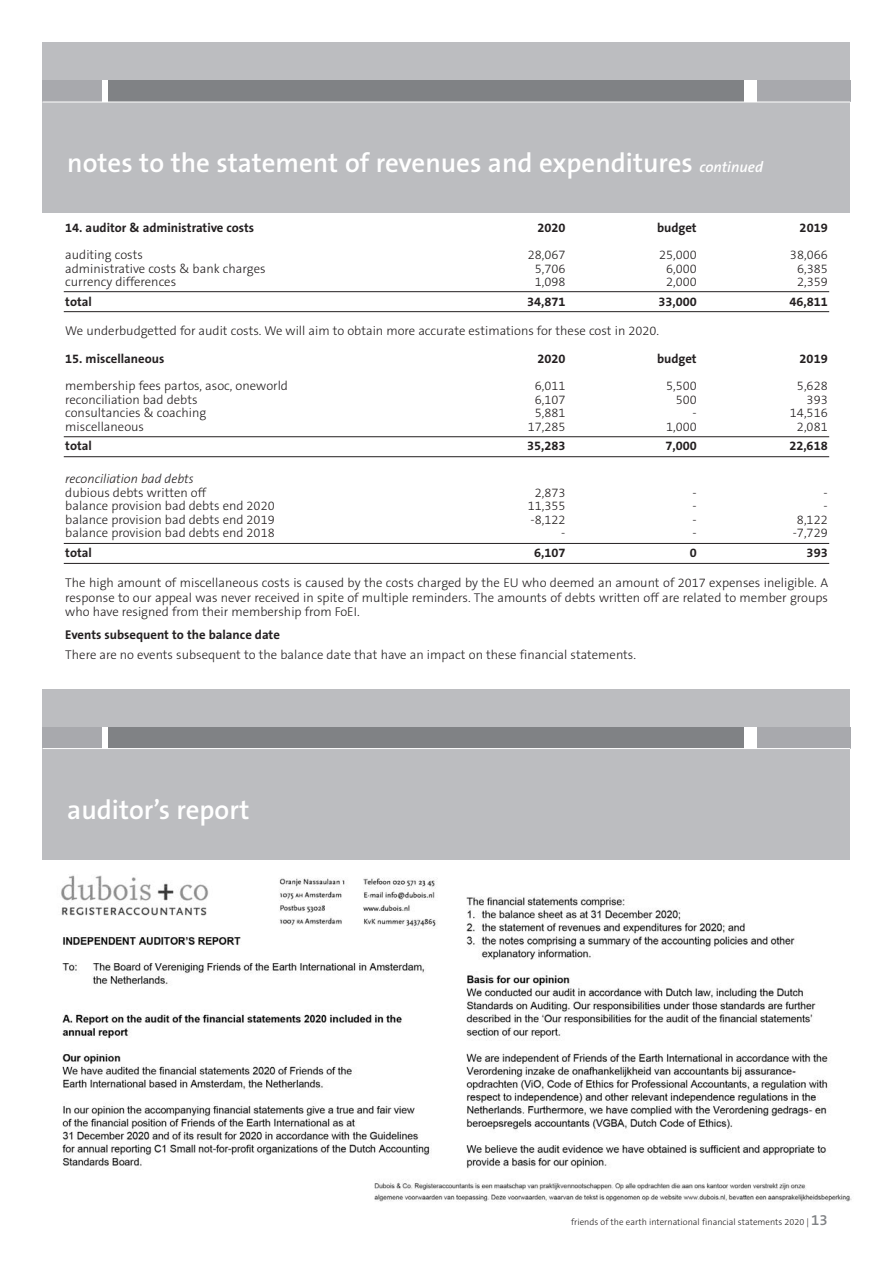
<style>
.page{position:relative;width:893px;height:1263px;background:#fff}
.page>*{position:absolute;margin:0;border:0;box-sizing:border-box;transform-origin:0 0}
.t1{font:600 27px "The Sans B6";color:#fff}
.t2{font:300 12.75px/13.5px "The Sans B3";color:#231f20}
.t3{font:700 12.75px/27px "The Sans B7";color:#231f20}
.t4{font:300 9px "The Sans B3";color:#231f20}
.s1{font-style:italic;font-size:15px}
.s2{font-family:"The Sans B3";font-weight:300}
.s3{font-family:"The Sans B7";font-weight:700}
.s4{font-style:italic}
.s5{font-family:"The Sans B6";font-weight:600;font-size:15px;color:#808285}
</style>
<div class="page">
<div style="left:43px;top:43px;width:807px;height:170px;background:#bcbdc0"></div>
<div style="left:43px;top:81px;width:807px;height:21px;background:#808285"></div>
<div style="left:43px;top:81px;width:63px;height:21px;background:#a8a9ad"></div>
<div style="left:102px;top:81px;width:5px;height:21px;background:#fff"></div>
<div style="left:744px;top:81px;width:106px;height:21px;background:#a8a9ad"></div>
<div style="left:744px;top:81px;width:13px;height:21px;background:#fff"></div>
<hr style="left:43px;top:102px;width:807px;height:1px;background:#fff">
<hr style="left:64px;top:456px;width:765px;height:1px;background:#231f20">
<hr style="left:64px;top:436px;width:765px;height:1px;background:#231f20">
<hr style="left:64px;top:563px;width:765px;height:1px;background:#231f20">
<hr style="left:64px;top:543px;width:765px;height:1px;background:#231f20">
<hr style="left:64px;top:311px;width:765px;height:1px;background:#231f20">
<hr style="left:64px;top:291px;width:765px;height:1px;background:#231f20">
<div style="left:43px;top:689px;width:807px;height:170px;background:#bcbdc0"></div>
<div style="left:43px;top:727px;width:807px;height:22px;background:#808285"></div>
<div style="left:43px;top:727px;width:63px;height:22px;background:#a8a9ad"></div>
<div style="left:102px;top:727px;width:5px;height:22px;background:#fff"></div>
<div style="left:744px;top:727px;width:106px;height:22px;background:#a8a9ad"></div>
<div style="left:744px;top:727px;width:13px;height:22px;background:#fff"></div>
<hr style="left:43px;top:748px;width:807px;height:1px;background:#fff">
<img style="left:62px;top:935px;width:368px;height:232px">
<img style="left:61px;top:875px;width:148px;height:41px">
<img style="left:374px;top:1182px;width:478px;height:20px">
<img style="left:466px;top:897px;width:363px;height:272px">
<img style="left:279px;top:878px;width:66px;height:48px">
<svg style="left:363px;top:877px;width:75px;height:51px"></svg>
<p class="t1" style="left:67px;top:150px;width:697px">notes to the statement of revenues and expenditures <span class="s1">continued</span></p>
<p class="t3" style="left:65px;top:215px;width:190px">14. auditor &amp; administrative costs <span class="s2">auditing costs</span></p>
<p class="t2" style="left:65px;top:263px;width:202px">administrative costs &amp; bank charges currency differences</p>
<p class="t3" style="left:65px;top:289px;width:28px">total</p>
<p class="t2" style="left:528px;top:216px;width:39px;line-height:27px;text-align:right"><span class="s3">2020<br></span>28,067</p>
<p class="t2" style="left:535px;top:263px;width:32px">5,706<br>1,098</p>
<p class="t3" style="left:527px;top:289px;width:40px">34,871</p>
<p class="t3" style="left:657px;top:215px;width:41px">budget<br><span class="s2">25,000</span></p>
<p class="t2" style="left:666px;top:263px;width:32px">6,000<br>2,000</p>
<p class="t3" style="left:658px;top:289px;width:40px">33,000</p>
<p class="t2" style="left:65px;top:325px;width:595px">We underbudgetted for audit costs. We will aim to obtain more accurate estimations for these cost in 2020.</p>
<p class="t2" style="left:65px;top:346px;width:224px;line-height:27px"><span class="s3">15. miscellaneous<br></span>membership fees partos, asoc, oneworld</p>
<p class="t2" style="left:65px;top:394px;width:143px">reconciliation bad debts consultancies &amp; coaching miscellaneous</p>
<p class="t3" style="left:65px;top:433px;width:28px">total</p>
<p class="t2" style="left:65px;top:473px;width:211px"><span class="s4">reconciliation bad debts<br></span>dubious debts written off<br>balance provision bad debts end 2020 balance provision bad debts end 2019 balance provision bad debts end 2018</p>
<p class="t3" style="left:65px;top:540px;width:28px">total</p>
<p class="t2" style="left:535px;top:346px;width:32px;line-height:27px"><span class="s3">2020<br></span>6,011</p>
<p class="t2" style="left:528px;top:394px;width:39px;text-align:center">6,107<br>5,881<br>17,285</p>
<p class="t3" style="left:527px;top:433px;width:40px">35,283</p>
<p class="t2" style="left:528px;top:487px;width:39px;text-align:right">2,873<br>11,355 -8,122 -</p>
<p class="t3" style="left:534px;top:540px;width:33px">6,107</p>
<p class="t3" style="left:657px;top:346px;width:41px;text-align:right">budget<br><span class="s2">5,500</span></p>
<p class="t2" style="left:666px;top:394px;width:32px;text-align:right">500<br>-<br>1,000</p>
<p class="t3" style="left:665px;top:433px;width:33px">7,000</p>
<p class="t2" style="left:693px;top:487px;width:6px;text-align:justify">- - - -</p>
<p class="t3" style="left:690px;top:540px;width:9px">0</p>
<p class="t2" style="left:790px;top:216px;width:39px;line-height:27px;text-align:right"><span class="s3">2019<br></span>38,066</p>
<p class="t2" style="left:797px;top:263px;width:32px">6,385<br>2,359</p>
<p class="t3" style="left:789px;top:289px;width:40px">46,811</p>
<p class="t2" style="left:797px;top:347px;width:32px;line-height:27px"><span class="s3">2019<br></span>5,628</p>
<p class="t2" style="left:790px;top:394px;width:39px;text-align:right">393<br>14,516<br>2,081</p>
<p class="t3" style="left:789px;top:433px;width:40px">22,618</p>
<p class="t2" style="left:793px;top:487px;width:36px;text-align:right">-<br>-<br>8,122 -7,729</p>
<p class="t3" style="left:807px;top:540px;width:23px">393</p>
<p class="t2" style="left:65px;top:577px;width:764px;line-height:14.2px;text-align:justify">The high amount of miscellaneous costs is caused by the costs charged by the EU who deemed an amount of 2017 expenses ineligible. A response to our appeal was never received in spite of multiple reminders. The amounts of debts written off are related to member groups who have resigned from their membership from FoEI.</p>
<p class="t3" style="left:65px;top:622px;width:216px">Events subsequent to the balance date</p>
<p class="t2" style="left:65px;top:649px;width:572px">There are no events subsequent to the balance date that have an impact on these financial statements.</p>
<p class="t1" style="left:67px;top:796px;width:184px">auditor’s report</p>
<p class="t4" style="left:571px;top:1218px;width:258px">friends of the earth international financial statements 2020 | <span class="s5">13</span></p>
</div>
